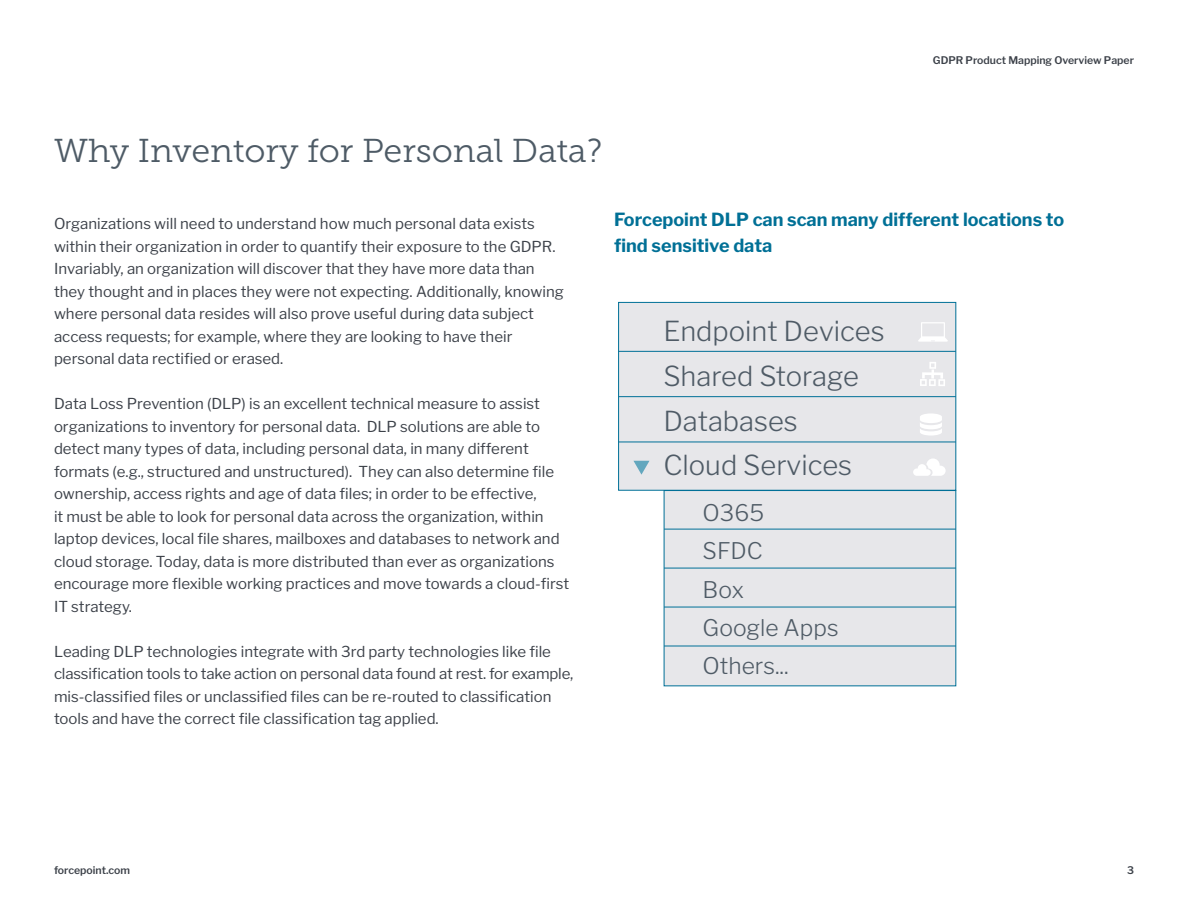
<style>
.page{position:relative;width:1188px;height:918px;background:#fff}
.page>*{position:absolute;margin:0;border:0;box-sizing:border-box;transform-origin:0 0}
.t1{font:33px "Museo Slab 300";letter-spacing:-.005em;color:#4e5b66}
.t2{font:300 27.3px/44.7px "Libre Franklin";color:#4f5b66}
.t3{font:300 22.8px/38.4px "Libre Franklin";color:#4f5b66}
.t4{font:700 18px/25.5px "Libre Franklin";color:#007096}
.t5{font:15px/22.5px "Libre Franklin";color:#3c4149}
.t6{font:600 10.5px "Libre Franklin";color:#3c4149}
</style>
<div class="page">
<div style="left:664px;top:491px;width:292px;height:195px;background:#e7e7ea"></div>
<div style="left:619px;top:302px;width:337px;height:188px;background:#e7e7ea"></div>
<div style="left:618px;top:302px;width:338px;height:189px;border:1px solid #007097"></div>
<svg style="left:920px;top:413px;width:22px;height:23px"></svg>
<svg style="left:920px;top:362px;width:25px;height:24px"></svg>
<svg style="left:918px;top:322px;width:30px;height:20px"></svg>
<hr style="left:619px;top:351px;width:337px;height:1px;background:#007097">
<hr style="left:619px;top:396px;width:337px;height:1px;background:#007097">
<hr style="left:619px;top:442px;width:337px;height:1px;background:#007097">
<hr style="left:664px;top:529px;width:292px;height:1px;background:#007097">
<hr style="left:664px;top:568px;width:292px;height:1px;background:#007097">
<hr style="left:664px;top:607px;width:292px;height:1px;background:#007097">
<hr style="left:664px;top:646px;width:292px;height:1px;background:#007097">
<svg style="left:913px;top:458px;width:33px;height:18px"></svg>
<svg style="left:633px;top:461px;width:17px;height:14px"></svg>
<p class="t6" style="left:933px;top:54px;width:203px">GDPR Product Mapping Overview Paper</p>
<h1 class="t1" style="left:54px;top:133px;width:550px">Why Inventory for Personal Data?</h1>
<p class="t5" style="left:54px;top:213px;width:511px">Organizations will need to understand how much personal data exists within their organization in order to quantify their exposure to the GDPR.<br>Invariably, an organization will discover that they have more data than they thought and in places they were not expecting. Additionally, knowing where personal data resides will also prove useful during data subject access requests; for example, where they are looking to have their personal data rectified or erased.</p>
<p class="t5" style="left:54px;top:393px;width:517px">Data Loss Prevention (DLP) is an excellent technical measure to assist organizations to inventory for personal data. DLP solutions are able to detect many types of data, including personal data, in many different formats (e.g., structured and unstructured). They can also determine file ownership, access rights and age of data files; in order to be effective,<br>it must be able to look for personal data across the organization, within laptop devices, local file shares, mailboxes and databases to network and cloud storage. Today, data is more distributed than ever as organizations encourage more flexible working practices and move towards a cloud-first IT strategy.</p>
<p class="t5" style="left:54px;top:640px;width:521px">Leading DLP technologies integrate with 3rd party technologies like file classification tools to take action on personal data found at rest. for example, mis-classified files or unclassified files can be re-routed to classification tools and have the correct file classification tag applied.</p>
<p class="t4" style="left:614px;top:207px;width:451px">Forcepoint DLP can scan many different locations to find sensitive data</p>
<h2 class="t2" style="left:663px;top:309px;width:223px">Endpoint Devices<br>Shared Storage<br>Databases<br>Cloud Services</h2>
<h3 class="t3" style="left:703px;top:493px;width:137px">O365<br>SFDC<br>Box<br>Google Apps<br>Others...</h3>
<p class="t6" style="left:54px;top:864px;width:78px">forcepoint.com</p>
<p class="t6" style="left:1127px;top:864px;width:8px">3</p>
</div>
